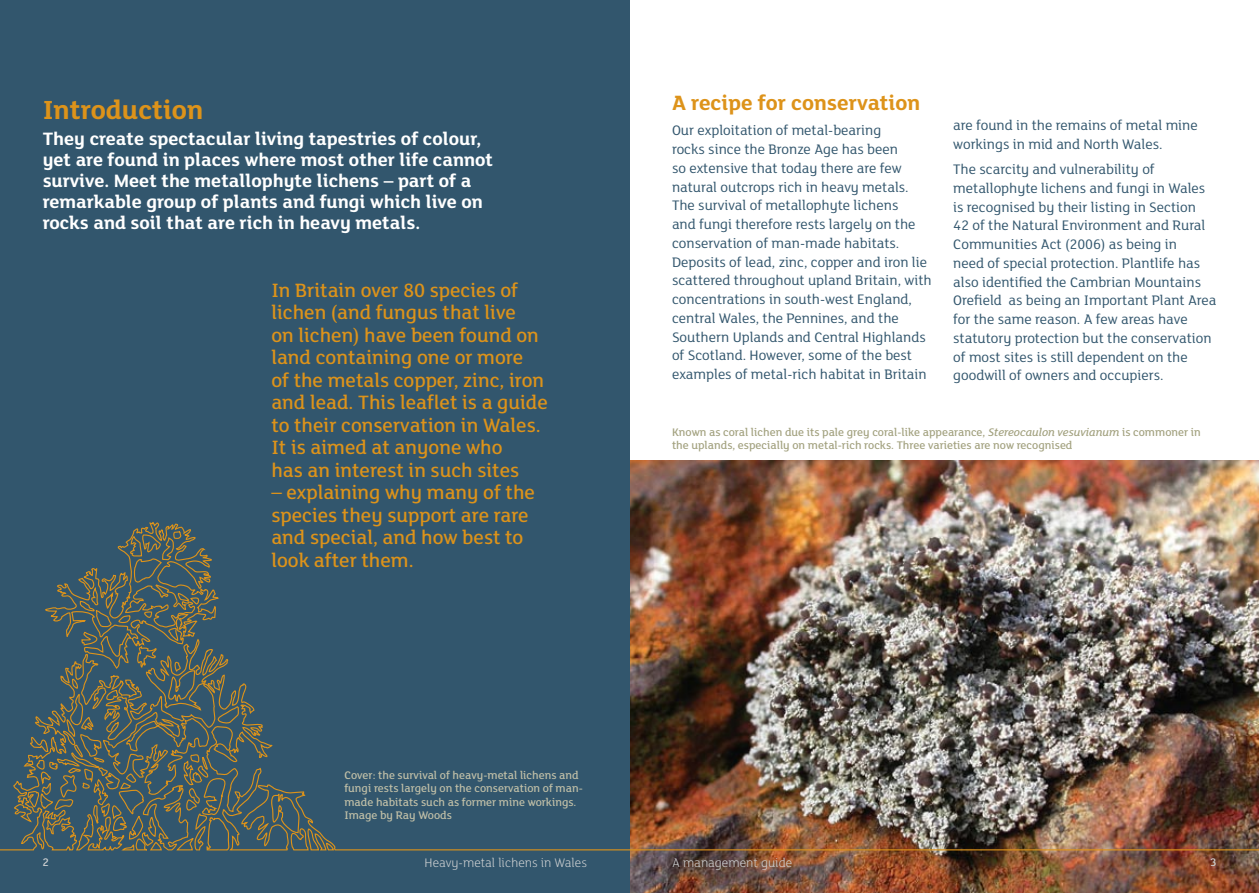
<style>
.page{position:relative;width:1259px;height:893px;background:#fff}
.page>*{position:absolute;margin:0;border:0;box-sizing:border-box;transform-origin:0 0}
.t1{font:700 28.5px "FS Lola";color:#dd931a}
.t2{font:700 22.5px "FS Lola";color:#dd931a}
.t3{font:500 21px/22.5px "FS Lola";color:#dd931a}
.t4{font:700 19.5px/21px "FS Lola";color:#fff}
.t5{font:15px/18.8px "FS Lola";color:#32566d}
.t6{font:300 13.5px "FS Lola";color:#d1d3d4}
.t7{font:500 12px/13.5px "FS Lola";color:#a3a280}
.t8{font:500 12px/13.5px "FS Lola";color:#c1c0a8}
.t9{font:500 12px "FS Lola";color:#d1d3d4}
.s1{font-style:italic}
</style>
<div class="page">
<img style="left:629px;top:461px;width:630px;height:432px">
<div style="left:0;top:0;width:629px;height:893px;background:#32566d"></div>
<img style="left:0;top:522px;width:1259px;height:363px">
<h1 class="t1" style="left:43px;top:90px;width:162px">Introduction</h1>
<p class="t4" style="left:43px;top:127px;width:452px">They create spectacular living tapestries of colour, yet are found in places where most other life cannot survive. Meet the metallophyte lichens – part of a remarkable group of plants and fungi which live on rocks and soil that are rich in heavy metals.</p>
<p class="t3" style="left:271px;top:278px;width:278px">In Britain over 80 species of lichen (and fungus that live<br>on lichen) have been found on land containing one or more<br>of the metals copper, zinc, iron and lead. This leaflet is a guide to their conservation in Wales.<br>It is aimed at anyone who<br>has an interest in such sites</p>
<h3 class="t3" style="left:271px;top:480px;width:265px">– explaining why many of the species they support are rare and special, and how best to look after them.</h3>
<p class="t8" style="left:344px;top:768px;width:240px">Cover: the survival of heavy-metal lichens and fungi rests largely on the conservation of man&shy;made habitats such as former mine workings.<br>Image by Ray Woods</p>
<h2 class="t2" style="left:672px;top:87px;width:250px">A recipe for conservation</h2>
<p class="t5" style="left:672px;top:121px;width:261px">Our exploitation of metal-bearing<br>rocks since the Bronze Age has been<br>so extensive that today there are few natural outcrops rich in heavy metals.<br>The survival of metallophyte lichens<br>and fungi therefore rests largely on the conservation of man-made habitats.<br>Deposits of lead, zinc, copper and iron lie scattered throughout upland Britain, with concentrations in south-west England, central Wales, the Pennines, and the Southern Uplands and Central Highlands of Scotland. However, some of the best examples of metal-rich habitat in Britain</p>
<p class="t5" style="left:953px;top:115px;width:246px">are found in the remains of metal mine workings in mid and North Wales.</p>
<p class="t5" style="left:953px;top:159px;width:265px">The scarcity and vulnerability of metallophyte lichens and fungi in Wales is recognised by their listing in Section<br>42 of the Natural Environment and Rural Communities Act (2006) as being in<br>need of special protection. Plantlife has also identified the Cambrian Mountains Orefield as being an Important Plant Area for the same reason. A few areas have statutory protection but the conservation of most sites is still dependent on the goodwill of owners and occupiers.</p>
<p class="t7" style="left:672px;top:425px;width:530px">Known as coral lichen due its pale grey coral-like appearance, <span class="s1">Stereocaulon vesuvianum</span> is commoner in the uplands, especially on metal-rich rocks. Three varieties are now recognised</p>
<p class="t9" style="left:43px;top:854px;width:8px">2</p>
<p class="t6" style="left:424px;top:854px;width:164px">Heavy-metal lichens in Wales</p>
<p class="t6" style="left:672px;top:854px;width:122px">A management guide</p>
<p class="t9" style="left:1210px;top:854px;width:8px">3</p>
</div>
